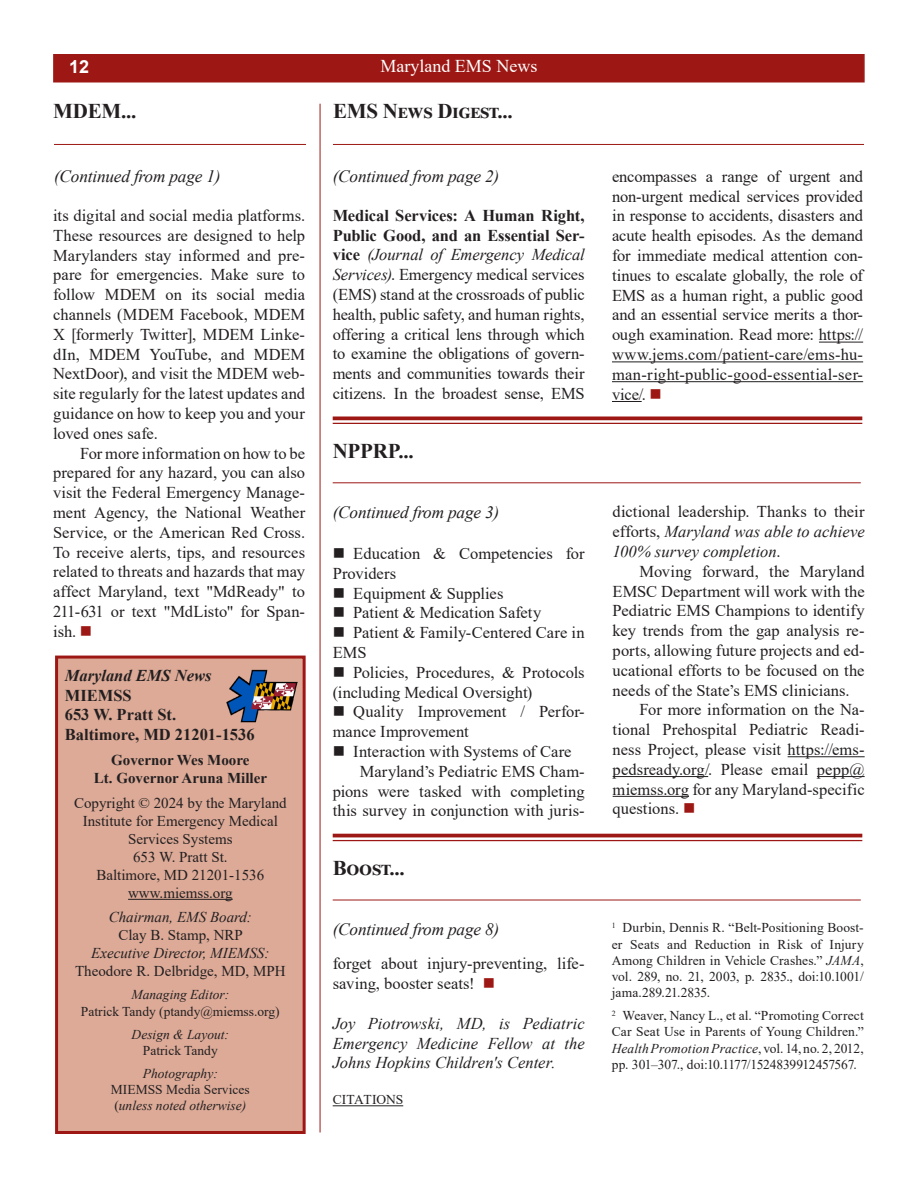
<style>
.page{position:relative;width:918px;height:1188px;background:#fff}
.page>*{position:absolute;margin:0;border:0;box-sizing:border-box;transform-origin:0 0}
.Header1{font:700 21px "Times New Roman";letter-spacing:-.01em;color:#231f20}
.t1{font:18px "Times New Roman";color:#fff}
.t2{font:700 18px "Arial";color:#fff}
.Header1-2{font:italic 17.25px "Times New Roman";letter-spacing:-.01em;color:#231f20}
.EMS_News___Body{font:16.5px/19.8px "Times New Roman";color:#231f20;text-align:justify}
.EMS_News___Body-2{font:italic 16.5px/19.8px "Times New Roman";color:#231f20;text-align:justify}
.t3{font:700 16.5px "Times New Roman";color:#231f20}
.t4{font:italic 700 16.5px "Times New Roman";color:#231f20}
.t5{font:15px "Times New Roman";color:#231f20}
.t6{font:italic 15px "Times New Roman";color:#231f20}
.t7{font:700 15px "Times New Roman";color:#231f20}
.EMS_News___Body-3{font:13.5px/16.2px "Times New Roman";color:#231f20;text-align:justify}
.t8{font:italic 13.5px "Times New Roman";color:#231f20}
.s1{color:#9d1814}
.s2{font-style:normal}
.s3{font-weight:700}
.s4{font-style:italic}
</style>
<div class="page">
<div style="left:53px;top:54px;width:812px;height:28px;background:#9d1814"></div>
<div style="left:57px;top:657px;width:247px;height:475px;background:#dcaa97"></div>
<hr style="left:128px;top:899px;width:105px;height:1px;background:#231f20">
<div style="left:55px;top:656px;width:251px;height:478px;border:3px solid #9d1814"></div>
<img style="left:226px;top:669px;width:71px;height:54px">
<hr style="left:320px;top:104px;width:1px;height:1028px;background:#9d1814">
<hr style="left:54px;top:144px;width:252px;height:1px;background:#9d1814">
<hr style="left:333px;top:144px;width:531px;height:1px;background:#9d1814">
<hr style="left:333px;top:482px;width:528px;height:1px;background:#9d1814">
<svg style="left:333px;top:416px;width:529px;height:4px;fill:#9d1814"></svg>
<hr style="left:333px;top:423px;width:529px;height:1px;background:#9d1814">
<hr style="left:819px;top:342px;width:44px;height:1px;background:#231f20">
<hr style="left:612px;top:361px;width:251px;height:1px;background:#231f20">
<hr style="left:612px;top:381px;width:251px;height:1px;background:#231f20">
<hr style="left:612px;top:401px;width:30px;height:1px;background:#231f20">
<hr style="left:788px;top:756px;width:77px;height:1px;background:#231f20">
<hr style="left:613px;top:776px;width:95px;height:1px;background:#231f20">
<hr style="left:817px;top:776px;width:48px;height:1px;background:#231f20">
<hr style="left:613px;top:796px;width:76px;height:1px;background:#231f20">
<hr style="left:333px;top:1105px;width:70px;height:1px;background:#231f20">
<hr style="left:333px;top:900px;width:528px;height:1px;background:#9d1814">
<hr style="left:333px;top:834px;width:529px;height:3px;background:#9d1814">
<hr style="left:333px;top:840px;width:529px;height:1px;background:#9d1814">
<p class="t2" style="left:69px;top:54px;width:22px">12</p>
<p class="t1" style="left:381px;top:54px;width:158px">Maryland EMS News</p>
<p class="Header1" style="left:53px;top:96px;width:85px">MDEM...</p>
<p class="Header1-2" style="left:54px;top:165px;width:168px">(Continued from page 1)</p>
<p class="EMS_News___Body" style="left:53px;top:205px;width:254px">its digital and social media platforms.<br>These resources are designed to help Marylanders stay informed and pre&shy;pare for emergencies. Make sure to follow MDEM on its social media channels (MDEM Facebook, MDEM X [formerly Twitter], MDEM Linke&shy;dIn, MDEM YouTube, and MDEM NextDoor), and visit the MDEM web&shy;site regularly for the latest updates and guidance on how to keep you and your loved ones safe.</p>
<p class="EMS_News___Body" style="left:53px;top:443px;width:254px;text-indent:27px">For more information on how to be prepared for any hazard, you can also visit the Federal Emergency Manage&shy;ment Agency, the National Weather Service, or the American Red Cross.<br>To receive alerts, tips, and resources related to threats and hazards that may affect Maryland, text "MdReady" to 211-631 or text "MdListo" for Span&shy;ish. <span class="s1">■</span></p>
<p class="t4" style="left:65px;top:664px;width:148px">Maryland EMS News</p>
<p class="t3" style="left:65px;top:683px;width:68px">MIEMSS</p>
<p class="t3" style="left:65px;top:703px;width:113px">653 W. Pratt St.</p>
<p class="t3" style="left:65px;top:723px;width:191px">Baltimore, MD 21201-1536</p>
<p class="t7" style="left:111px;top:749px;width:140px">Governor Wes Moore</p>
<p class="t7" style="left:94px;top:767px;width:175px">Lt. Governor Aruna Miller</p>
<p class="t5" style="left:74px;top:792px;width:214px">Copyright © 2024 by the Maryland</p>
<p class="t5" style="left:83px;top:810px;width:197px">Institute for Emergency Medical</p>
<p class="t5" style="left:128px;top:828px;width:106px">Services Systems</p>
<p class="t5" style="left:133px;top:846px;width:96px">653 W. Pratt St.</p>
<p class="t5" style="left:96px;top:864px;width:169px">Baltimore, MD 21201-1536</p>
<p class="t5" style="left:128px;top:882px;width:106px">www.miemss.org</p>
<p class="t6" style="left:109px;top:907px;width:145px">Chairman, EMS Board:</p>
<p class="t5" style="left:118px;top:925px;width:126px">Clay B. Stamp, NRP</p>
<p class="t6" style="left:91px;top:943px;width:180px">Executive Director, MIEMSS:</p>
<p class="t5" style="left:75px;top:961px;width:212px">Theodore R. Delbridge, MD, MPH</p>
<p class="t8" style="left:131px;top:986px;width:99px">Managing Editor:</p>
<p class="EMS_News___Body-3" style="left:81px;top:1003px;width:200px">Patrick Tandy (ptandy@miemss.org)</p>
<p class="t8" style="left:132px;top:1025px;width:99px">Design &amp; Layout:</p>
<p class="EMS_News___Body-3" style="left:143px;top:1042px;width:76px">Patrick Tandy</p>
<p class="t8" style="left:143px;top:1064px;width:76px">Photography:</p>
<p class="EMS_News___Body-3" style="left:111px;top:1081px;width:140px">MIEMSS Media Services</p>
<p class="t8" style="left:114px;top:1096px;width:133px"><span class="s2">(</span>unless noted otherwise)</p>
<p class="Header1" style="left:333px;top:96px;width:181px">EMS News Digest...</p>
<p class="Header1-2" style="left:333px;top:165px;width:168px">(Continued from page 2)</p>
<p class="EMS_News___Body" style="left:333px;top:205px;width:254px"><span class="s3">Medical Services: A Human Right, Public Good, and an Essential Ser&shy;vice</span> <span class="s4">(Journal of Emergency Medical Services)</span>. Emergency medical services (EMS) stand at the crossroads of public health, public safety, and human rights, offering a critical lens through which to examine the obligations of govern&shy;ments and communities towards their citizens. In the broadest sense, EMS</p>
<p class="Header1" style="left:333px;top:436px;width:83px">NPPRP...</p>
<p class="Header1-2" style="left:333px;top:500px;width:168px">(Continued from page 3)</p>
<p class="EMS_News___Body" style="left:333px;top:543px;width:253px">■ Education &amp; Competencies for<br>Providers</p>
<p class="EMS_News___Body" style="left:333px;top:583px;width:172px">■ Equipment &amp; Supplies</p>
<p class="EMS_News___Body" style="left:333px;top:602px;width:210px">■ Patient &amp; Medication Safety</p>
<p class="EMS_News___Body" style="left:333px;top:622px;width:253px">■ Patient &amp; Family-Centered Care in<br>EMS</p>
<p class="EMS_News___Body" style="left:333px;top:662px;width:254px">■ Policies, Procedures, &amp; Protocols (including Medical Oversight)</p>
<p class="EMS_News___Body" style="left:333px;top:701px;width:253px">■ Quality Improvement / Perfor&shy;mance Improvement</p>
<p class="EMS_News___Body" style="left:333px;top:741px;width:240px">■ Interaction with Systems of Care</p>
<p class="EMS_News___Body" style="left:333px;top:761px;width:254px;text-indent:27px">Maryland’s Pediatric EMS Cham&shy;pions were tasked with completing this survey in conjunction with juris-</p>
<p class="Header1" style="left:333px;top:853px;width:74px">Boost...</p>
<p class="Header1-2" style="left:333px;top:917px;width:168px">(Continued from page 8)</p>
<p class="EMS_News___Body" style="left:333px;top:953px;width:253px">forget about injury-preventing, life&shy;saving, booster seats! <span class="s1">■</span></p>
<p class="EMS_News___Body-2" style="left:333px;top:1013px;width:254px">Joy Piotrowski, MD, is Pediatric Emergency Medicine Fellow at the Johns Hopkins Children's Center.</p>
<p class="EMS_News___Body-3" style="left:333px;top:1091px;width:72px">CITATIONS</p>
<p class="EMS_News___Body" style="left:612px;top:166px;width:253px">encompasses a range of urgent and non-urgent medical services provided in response to accidents, disasters and acute health episodes. As the demand for immediate medical attention con&shy;tinues to escalate globally, the role of EMS as a human right, a public good and an essential service merits a thor&shy;ough examination. Read more: https:// www.jems.com/patient-care/ems-hu&shy;man-right-public-good-essential-ser&shy;vice/. <span class="s1">■</span></p>
<p class="EMS_News___Body-2" style="left:613px;top:502px;width:254px"><span class="s2">dictional leadership. Thanks to their efforts,</span> Maryland was able to achieve 100% survey completion<span class="s2">.</span></p>
<p class="EMS_News___Body" style="left:613px;top:561px;width:254px;text-indent:27px">Moving forward, the Maryland EMSC Department will work with the Pediatric EMS Champions to identify key trends from the gap analysis re&shy;ports, allowing future projects and ed&shy;ucational efforts to be focused on the needs of the State’s EMS clinicians.</p>
<p class="EMS_News___Body" style="left:613px;top:699px;width:254px;text-indent:27px">For more information on the Na&shy;tional Prehospital Pediatric Readi&shy;ness Project, please visit https://ems&shy;pedsready.org/. Please email pepp@ miemss.org for any Maryland-specific questions. <span class="s1">■</span></p>
<p class="EMS_News___Body-3" style="left:612px;top:919px;width:254px"><sup>1</sup> Durbin, Dennis R. “Belt-Positioning Boost&shy;er Seats and Reduction in Risk of Injury Among Children in Vehicle Crashes.” <span class="s4">JAMA</span>, vol. 289, no. 21, 2003, p. 2835., doi:10.1001/ jama.289.21.2835.</p>
<p class="EMS_News___Body-3" style="left:612px;top:1007px;width:254px"><sup>2</sup> Weaver, Nancy L., et al. “Promoting Correct Car Seat Use in Parents of Young Children.” <span class="s4">Health Promotion Practice</span>, vol. 14, no. 2, 2012, pp. 301–307., doi:10.1177/1524839912457567.</p>
</div>
